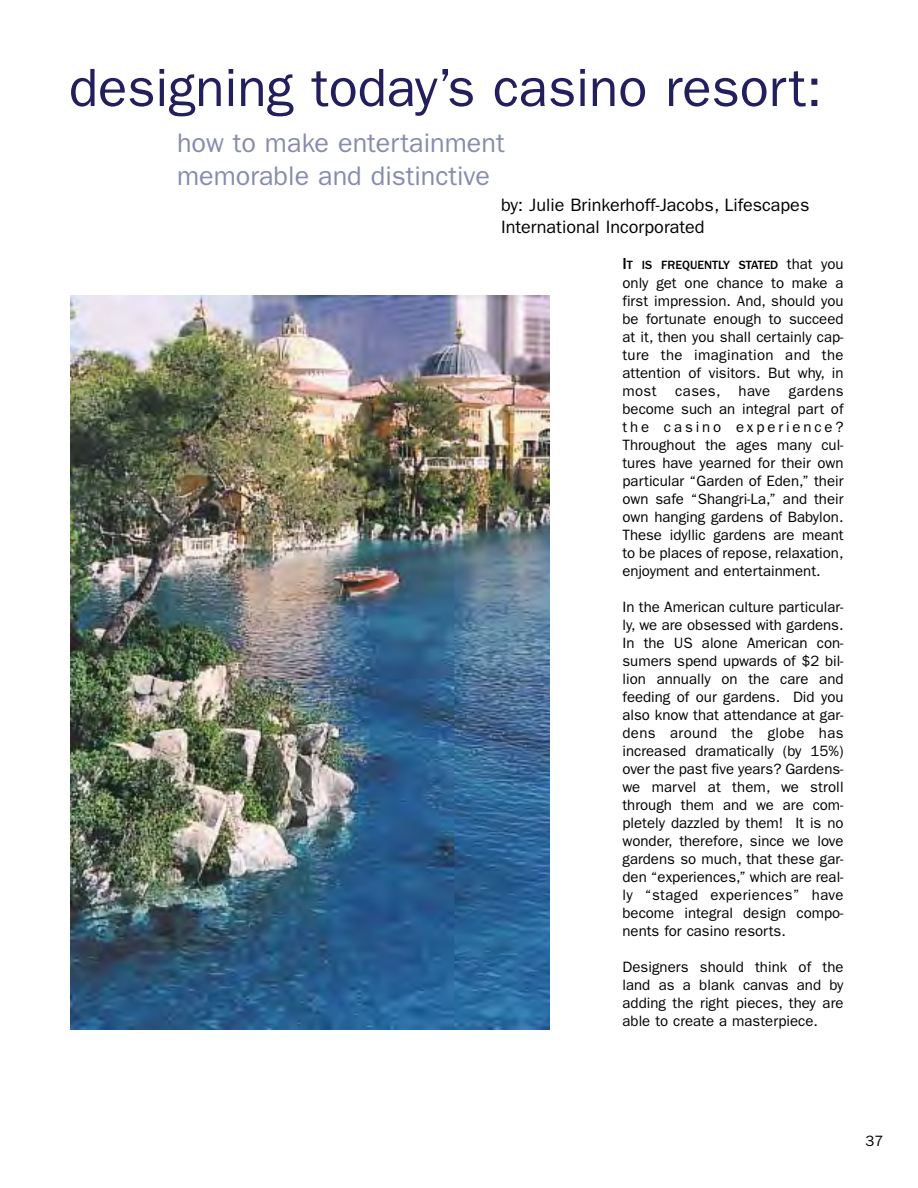
<style>
.page{position:relative;width:918px;height:1188px;background:#fff}
.page>*{position:absolute;margin:0;border:0;box-sizing:border-box;transform-origin:0 0}
.t1{font:54px "Franklin Gothic";color:#231f5e}
.t2{font:27px/32.4px "Franklin Gothic";color:#878caf}
.t3{font:18px/21.6px "Franklin Gothic";color:#000}
.t4{font:15px/18px "Franklin Gothic";color:#000;text-align:justify}
.t5{font:500 12.3px "Franklin Gothic";color:#000}
.s1{font-size:16.5px}
.s2{font-weight:400;font-size:15px}
</style>
<div class="page">
<img style="left:70px;top:295px;width:480px;height:734px">
<h1 class="t1" style="left:69px;top:69px;width:755px">designing today’s casino resort:</h1>
<h2 class="t2" style="left:177px;top:129px;width:329px">how to make entertainment memorable and distinctive</h2>
<p class="t3" style="left:501px;top:196px;width:310px">by: Julie Brinkerhoff-Jacobs, Lifescapes<br>International Incorporated</p>
<p class="t5" style="left:622px;top:261px;width:223px"><span class="s1">I</span>T IS FREQUENTLY STATED <span class="s2">that you</span></p>
<p class="t4" style="left:623px;top:275px;width:223px">only get one chance to make a first impression. And, should you be fortunate enough to succeed at it, then you shall certainly cap&shy;ture the imagination and the attention of visitors. But why, in most cases, have</p>
<p class="t4" style="left:623px;top:383px;width:223px;text-indent:166px">gardens become such an integral part of the casino experience?<br>Throughout the ages many cul&shy;tures have yearned for their own particular “Garden of Eden,” their own safe “Shangri-La,” and their own hanging gardens of Babylon.<br>These idyllic gardens are meant to be places of repose, relaxation, enjoyment and entertainment.</p>
<p class="t4" style="left:623px;top:599px;width:223px">In the American culture particular&shy;ly, we are obsessed with gardens.<br>In the US alone American con&shy;sumers spend upwards of $2 bil&shy;lion annually on the care and feeding of our gardens. Did you also know that attendance at gar&shy;dens around the globe has increased dramatically (by 15%) over the past five years? Gardens&shy;we marvel at them, we stroll through them and we are com&shy;pletely dazzled by them! It is no wonder, therefore, since we love gardens so much, that these gar&shy;den “experiences,” which are real&shy;ly “staged experiences” have become integral design compo&shy;nents for casino resorts.</p>
<p class="t4" style="left:623px;top:959px;width:223px">Designers should think of the land as a blank canvas and by adding the right pieces, they are able to create a masterpiece.</p>
<p class="t4" style="left:866px;top:1133px;width:19px">37</p>
</div>
